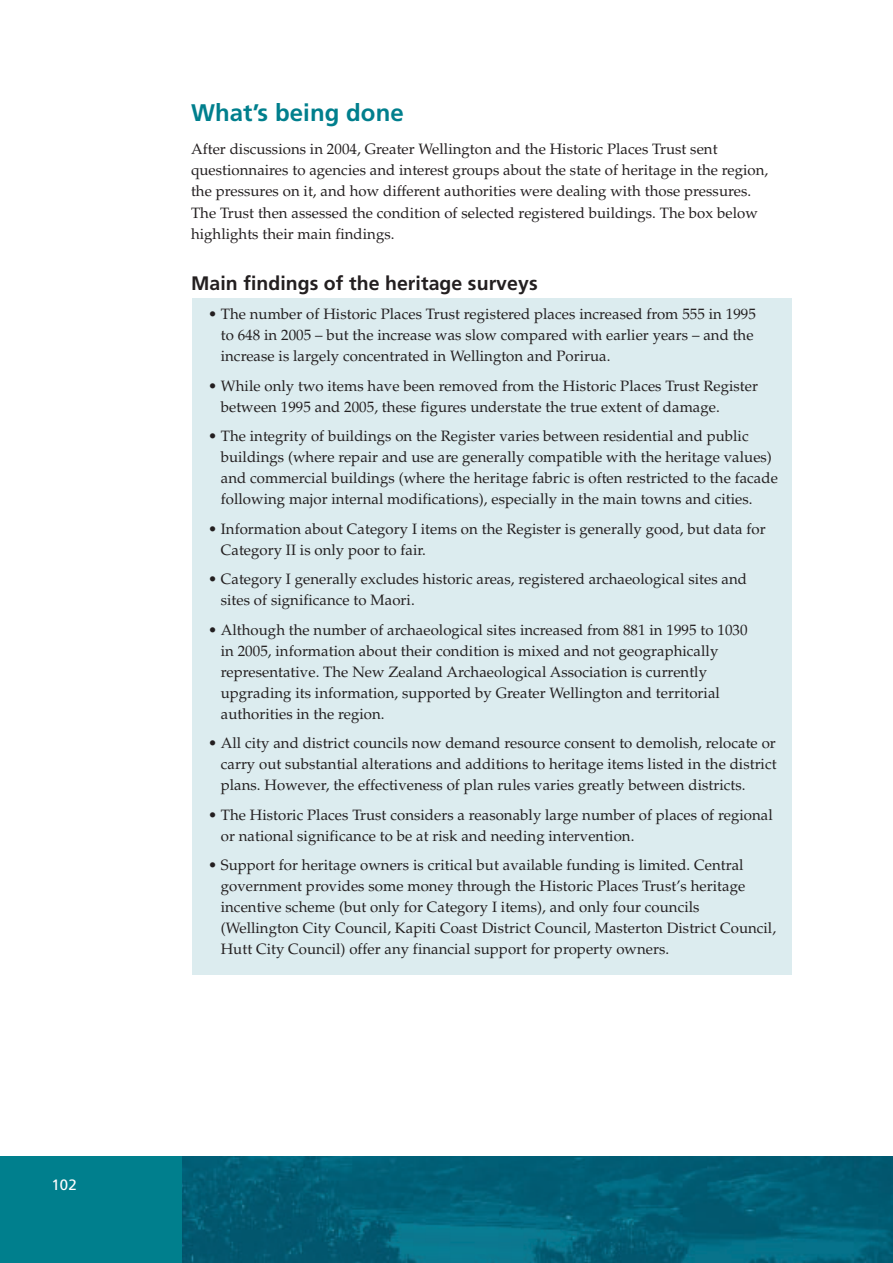
<style>
.page{position:relative;width:893px;height:1263px;background:#fff}
.page>*{position:absolute;margin:0;border:0;box-sizing:border-box;transform-origin:0 0}
.t1{font:700 24px "Frutiger";letter-spacing:.005em;color:#007f8d}
.t2{font:700 19.5px "Frutiger";letter-spacing:.005em;color:#231f20}
.t3{font:15px/21px "Palatino";letter-spacing:.005em;color:#231f20}
.t4{font:15px "Frutiger";color:#fff}
</style>
<div class="page">
<div style="left:192px;top:298px;width:599px;height:676px;background:#dcecef"></div>
<div style="left:0;top:1157px;width:893px;height:106px;background:#007f8d"></div>
<img style="left:182px;top:1157px;width:711px;height:106px">
<p class="t4" style="left:52px;top:1179px;width:27px">102</p>
<h1 class="t1" style="left:191px;top:103px;width:214px">What’s being done</h1>
<p class="t3" style="left:191px;top:141px;width:579px">After discussions in 2004, Greater Wellington and the Historic Places Trust sent questionnaires to agencies and interest groups about the state of heritage in the region, the pressures on it, and how different authorities were dealing with those pressures.<br>The Trust then assessed the condition of selected registered buildings. The box below highlights their main findings.</p>
<h2 class="t2" style="left:191px;top:275px;width:348px">Main findings of the heritage surveys</h2>
<p class="t3" style="left:221px;top:305px;width:537px;text-indent:-13px">• The number of Historic Places Trust registered places increased from 555 in 1995 to 648 in 2005 – but the increase was slow compared with earlier years – and the increase is largely concentrated in Wellington and Porirua.</p>
<p class="t3" style="left:221px;top:377px;width:539px;text-indent:-13px">• While only two items have been removed from the Historic Places Trust Register between 1995 and 2005, these figures understate the true extent of damage.</p>
<p class="t3" style="left:221px;top:427px;width:559px;text-indent:-13px">• The integrity of buildings on the Register varies between residential and public buildings (where repair and use are generally compatible with the heritage values) and commercial buildings (where the heritage fabric is often restricted to the facade following major internal modifications), especially in the main towns and cities.</p>
<p class="t3" style="left:221px;top:520px;width:546px;text-indent:-13px">• Information about Category I items on the Register is generally good, but data for<br>Category II is only poor to fair.</p>
<p class="t3" style="left:221px;top:570px;width:528px;text-indent:-13px">• Category I generally excludes historic areas, registered archaeological sites and sites of significance to Maori.</p>
<p class="t3" style="left:221px;top:621px;width:528px;text-indent:-13px">• Although the number of archaeological sites increased from 881 in 1995 to 1030 in 2005, information about their condition is mixed and not geographically representative. The New Zealand Archaeological Association is currently upgrading its information, supported by Greater Wellington and territorial authorities in the region.</p>
<p class="t3" style="left:221px;top:734px;width:557px;text-align:justify;text-indent:-13px">• All city and district councils now demand resource consent to demolish, relocate or carry out substantial alterations and additions to heritage items listed in the district plans. However, the effectiveness of plan rules varies greatly between districts.</p>
<p class="t3" style="left:221px;top:806px;width:553px;text-indent:-13px">• The Historic Places Trust considers a reasonably large number of places of regional or national significance to be at risk and needing intervention.</p>
<p class="t3" style="left:221px;top:856px;width:557px;text-indent:-13px">• Support for heritage owners is critical but available funding is limited. Central government provides some money through the Historic Places Trust’s heritage incentive scheme (but only for Category I items), and only four councils (Wellington City Council, Kapiti Coast District Council, Masterton District Council, Hutt City Council) offer any financial support for property owners.</p>
</div>
